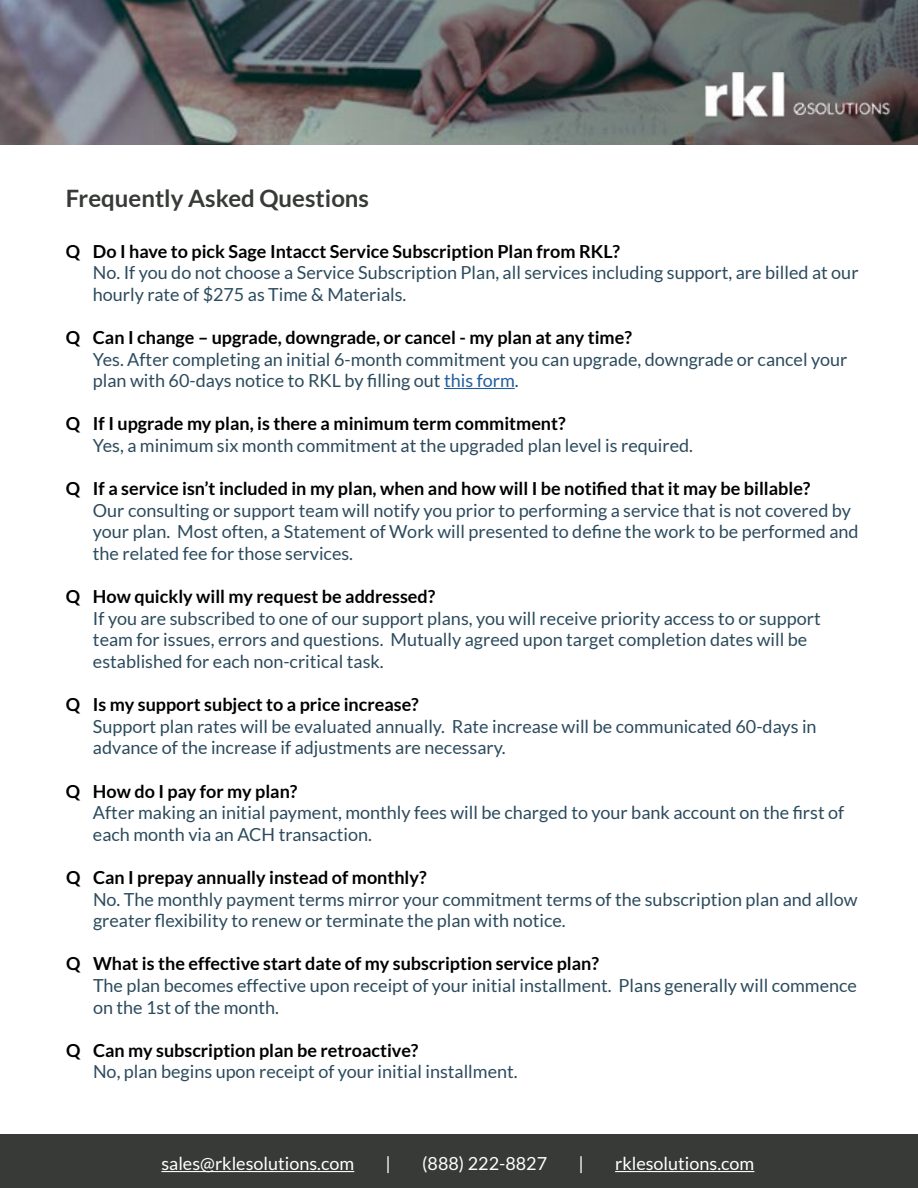
<style>
.page{position:relative;width:918px;height:1188px;background:#fff}
.page>*{position:absolute;margin:0;border:0;box-sizing:border-box;transform-origin:0 0}
.t1{font:700 24px "Lato";color:#373a37}
.t2{font:18px/21.6px "Lato";color:#2c4b5d}
.t3{font:700 18px "Lato";color:#000}
.t4{font:18px "Lato";color:#fff}
.s1{color:#215e9e}
</style>
<div class="page">
<hr style="left:444px;top:388px;width:71px;height:1px;background:#215e9e">
<svg style="left:0;top:0;width:918px;height:145px;background:#636567"></svg>
<img style="left:700px;top:72px;width:193px;height:46px">
<div style="left:0;top:1134px;width:918px;height:54px;background:#373a37"></div>
<hr style="left:161px;top:1171px;width:193px;height:1px;background:#fff">
<hr style="left:615px;top:1171px;width:139px;height:1px;background:#fff">
<h1 class="t1" style="left:66px;top:185px;width:305px">Frequently Asked Questions</h1>
<p class="t3" style="left:66px;top:241px;width:556px">Q Do I have to pick Sage Intacct Service Subscription Plan from RKL?</p>
<p class="t2" style="left:93px;top:262px;width:767px">No. If you do not choose a Service Subscription Plan, all services including support, are billed at our hourly rate of $275 as Time &amp; Materials.</p>
<p class="t3" style="left:66px;top:327px;width:568px">Q Can I change – upgrade, downgrade, or cancel - my plan at any time?</p>
<p class="t2" style="left:93px;top:348px;width:756px">Yes. After completing an initial 6-month commitment you can upgrade, downgrade or cancel your plan with 60-days notice to RKL by filling out <span class="s1">this form</span>.</p>
<p class="t3" style="left:66px;top:414px;width:501px">Q If I upgrade my plan, is there a minimum term commitment?</p>
<p class="t2" style="left:93px;top:435px;width:602px">Yes, a minimum six month commitment at the upgraded plan level is required.</p>
<p class="t3" style="left:66px;top:478px;width:746px">Q If a service isn’t included in my plan, when and how will I be notified that it may be billable?</p>
<p class="t2" style="left:93px;top:499px;width:767px">Our consulting or support team will notify you prior to performing a service that is not covered by your plan. Most often, a Statement of Work will presented to define the work to be performed and the related fee for those services.</p>
<p class="t3" style="left:66px;top:586px;width:371px">Q How quickly will my request be addressed?</p>
<p class="t2" style="left:93px;top:607px;width:729px">If you are subscribed to one of our support plans, you will receive priority access to or support team for issues, errors and questions. Mutually agreed upon target completion dates will be established for each non-critical task.</p>
<p class="t3" style="left:66px;top:694px;width:354px">Q Is my support subject to a price increase?</p>
<p class="t2" style="left:93px;top:715px;width:725px">Support plan rates will be evaluated annually. Rate increase will be communicated 60-days in advance of the increase if adjustments are necessary.</p>
<p class="t3" style="left:66px;top:781px;width:233px">Q How do I pay for my plan?</p>
<p class="t2" style="left:93px;top:802px;width:753px">After making an initial payment, monthly fees will be charged to your bank account on the first of each month via an ACH transaction.</p>
<p class="t3" style="left:66px;top:867px;width:362px">Q Can I prepay annually instead of monthly?</p>
<p class="t2" style="left:93px;top:888px;width:766px">No. The monthly payment terms mirror your commitment terms of the subscription plan and allow greater flexibility to renew or terminate the plan with notice.</p>
<p class="t3" style="left:66px;top:954px;width:535px">Q What is the effective start date of my subscription service plan?</p>
<p class="t2" style="left:93px;top:975px;width:765px">The plan becomes effective upon receipt of your initial installment. Plans generally will commence on the 1st of the month.</p>
<p class="t3" style="left:66px;top:1040px;width:354px">Q Can my subscription plan be retroactive?</p>
<p class="t2" style="left:93px;top:1061px;width:426px">No, plan begins upon receipt of your initial installment.</p>
<p class="t4" style="left:161px;top:1154px;width:194px">sales@rklesolutions.com</p>
<p class="t4" style="left:386px;top:1154px;width:7px">|</p>
<p class="t4" style="left:422px;top:1154px;width:126px">(888) 222-8827</p>
<p class="t4" style="left:578px;top:1154px;width:7px">|</p>
<p class="t4" style="left:615px;top:1154px;width:141px">rklesolutions.com</p>
</div>
